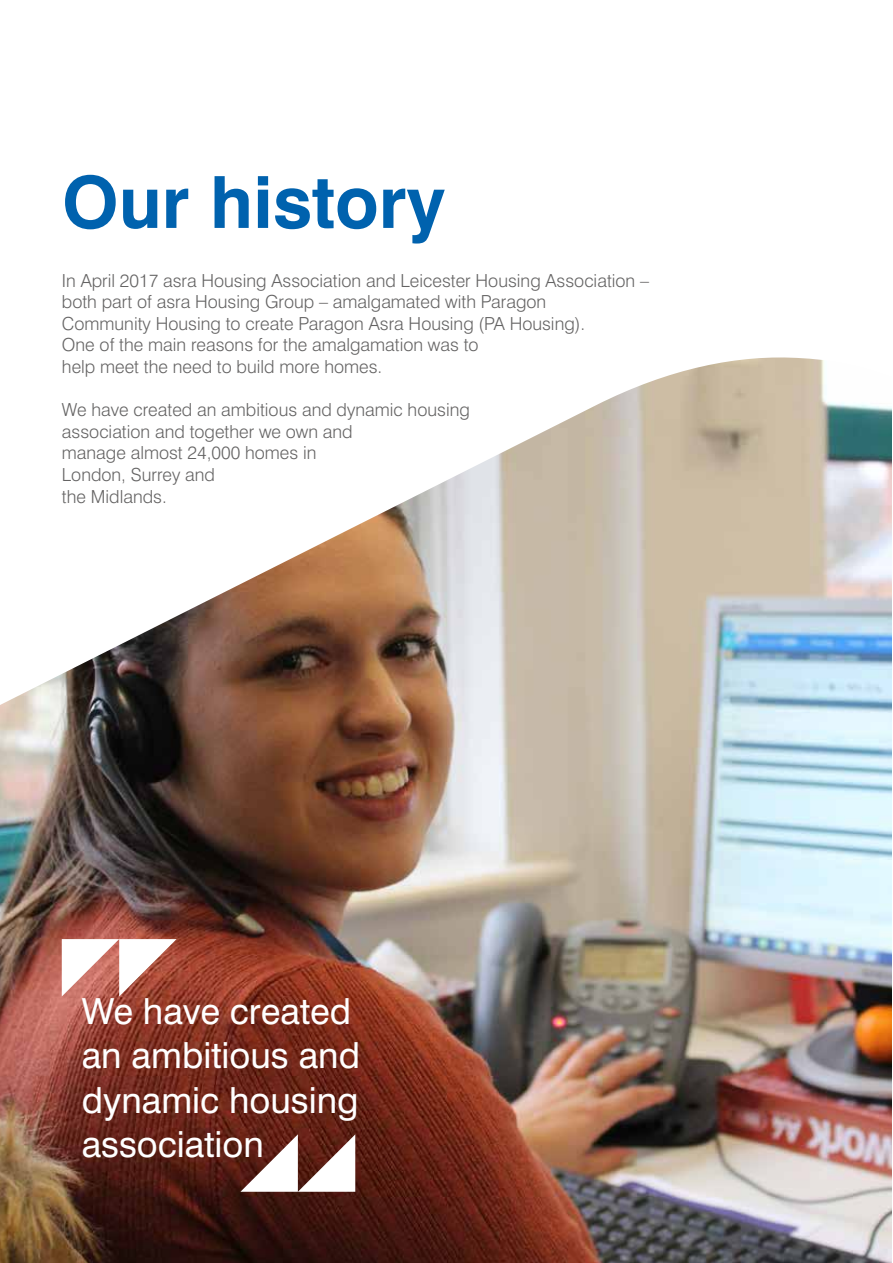
<style>
.page{position:relative;width:893px;height:1263px;background:#fff}
.page>*{position:absolute;margin:0;border:0;box-sizing:border-box;transform-origin:0 0}
.t1{font:700 72px "Swiss 721 BT";color:#0062ae}
.t2{font:36px/44.2px "Swiss 721 BT";color:#fff}
.t3{font:300 18px/21.6px "Swiss 721 BT";color:#646363}
</style>
<div class="page">
<img style="left:0;top:733px;width:891px;height:530px">
<img style="left:0;top:357px;width:892px;height:376px">
<svg style="left:62px;top:939px;width:115px;height:57px"></svg>
<svg style="left:240px;top:1134px;width:115px;height:58px"></svg>
<h1 class="t1" style="left:62px;top:158px;width:385px">Our history</h1>
<p class="t3" style="left:62px;top:269px;width:589px">In April 2017 asra Housing Association and Leicester Housing Association – both part of asra Housing Group – amalgamated with Paragon<br>Community Housing to create Paragon Asra Housing (PA Housing).<br>One of the main reasons for the amalgamation was to<br>help meet the need to build more homes.</p>
<p class="t3" style="left:62px;top:399px;width:409px">We have created an ambitious and dynamic housing association and together we own and<br>manage almost 24,000 homes in<br>London, Surrey and<br>the Midlands.</p>
<h2 class="t2" style="left:82px;top:989px;width:280px">We have created an ambitious and dynamic housing association</h2>
</div>
